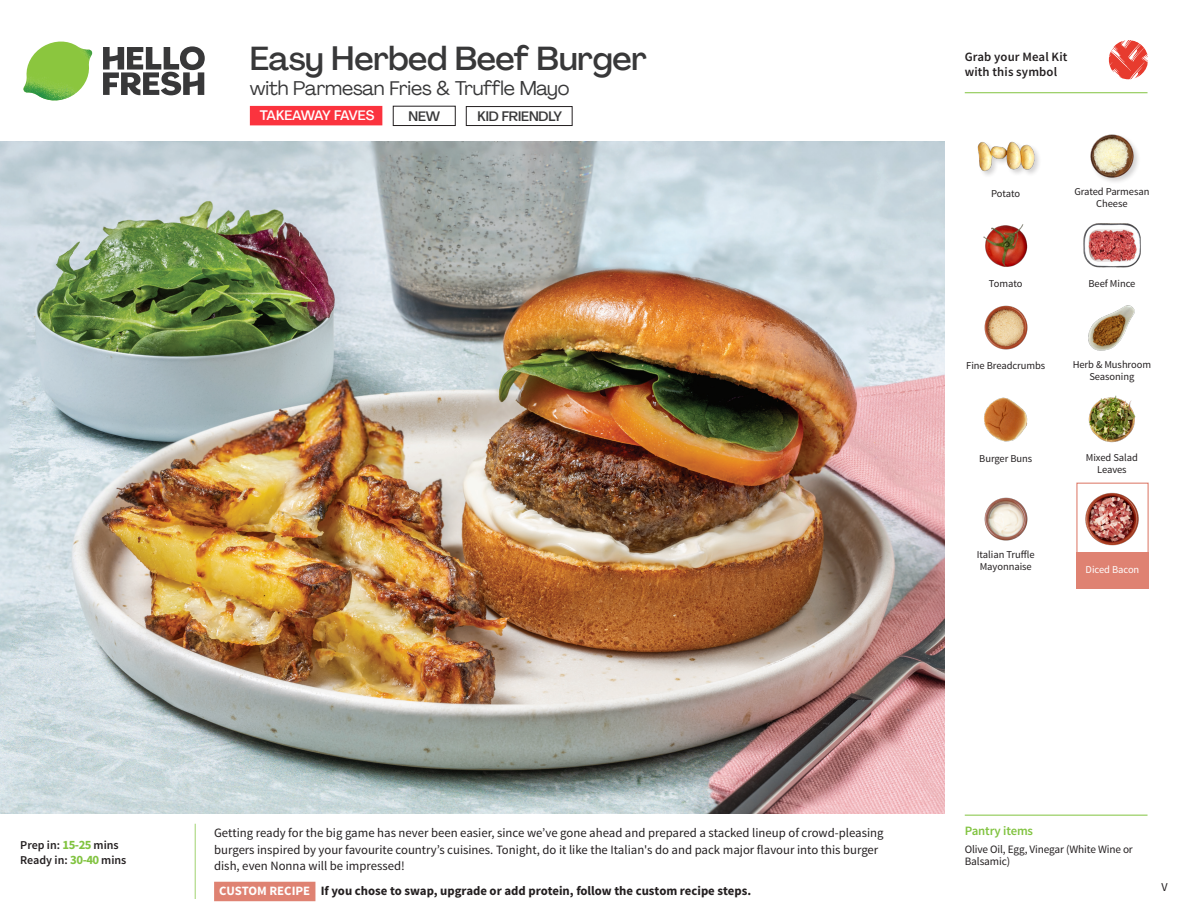
<style>
.page{position:relative;width:1188px;height:918px;background:#fff}
.page>*{position:absolute;margin:0;border:0;box-sizing:border-box;transform-origin:0 0}
._15_Titel_UK{font:500 33px "Agrandir";letter-spacing:-.01em;color:#383839}
._15_Titel_UK-2{font:19.5px "Agrandir";letter-spacing:-.01em;color:#383839}
.t1{font:500 13.5px "Agrandir";letter-spacing:-.01em;color:#383839}
.t2{font:500 13.5px "Agrandir";letter-spacing:-.075em;color:#fff}
.Step_6_Text_AU{font:12.75px/16.5px "Source Sans Pro";color:#231f20}
.Step_6_Text_AU-2{font:700 12.75px "Source Sans Pro";color:#231f20}
.t3{font:600 12.75px/15px "Source Sans Pro";letter-spacing:.01em;color:#231f20}
._04_Headers_Front{font:600 12.75px "Source Sans Pro";letter-spacing:-.01em;color:#81c340}
._04_Intro{font:600 12px "Source Sans Pro";color:#231f20}
.t4{font:12px "Source Sans Pro";color:#231f20}
._05_Pantry{font:11.25px/12px "Source Sans Pro";letter-spacing:-.01em;color:#231f20}
._18_FRONT_ingredients{font:10.5px/12px "Source Sans Pro";letter-spacing:-.005em;color:#231f20;text-align:center}
._18_FRONT_ingredients-2{font:10.5px "Source Sans Pro";letter-spacing:-.005em;color:#fff}
.s1{font-weight:700;font-size:12.75px;color:#81c340}
.s2{color:#fff}
</style>
<div class="page">
<svg style="left:103px;top:46px;width:102px;height:49px"></svg>
<img style="left:23px;top:42px;width:69px;height:59px">
<svg style="left:194px;top:823px;width:122px;height:79px"></svg>
<img style="left:0;top:142px;width:945px;height:672px">
<div style="left:1076px;top:483px;width:73px;height:72px;border:1px solid #df8272"></div>
<div style="left:1076px;top:552px;width:73px;height:37px;background:#df8272"></div>
<img style="left:1085px;top:492px;width:54px;height:54px">
<div style="left:393px;top:106px;width:62px;height:20px;border:1px solid #231f20"></div>
<div style="left:466px;top:106px;width:106px;height:20px;border:1px solid #231f20"></div>
<svg style="left:382px;top:108px;width:1px;height:14px"></svg>
<div style="left:250px;top:106px;width:132px;height:19px;background:#fb333e"></div>
<svg style="left:1091px;top:40px;width:57px;height:54px"></svg>
<img style="left:1088px;top:305px;width:47px;height:46px">
<img style="left:984px;top:497px;width:44px;height:44px">
<img style="left:984px;top:397px;width:44px;height:45px">
<img style="left:1088px;top:395px;width:48px;height:48px">
<img style="left:984px;top:305px;width:44px;height:45px">
<img style="left:983px;top:224px;width:45px;height:43px">
<img style="left:1083px;top:223px;width:58px;height:45px">
<div style="left:977px;top:141px;width:65px;height:37px;background:#231f20;opacity:.2"></div>
<img style="left:977px;top:141px;width:57px;height:37px">
<img style="left:1090px;top:134px;width:48px;height:48px">
<hr style="left:965px;top:815px;width:183px;height:1px;background:#81c340">
<hr style="left:965px;top:92px;width:183px;height:1px;background:#81c340">
<p class="_15_Titel_UK" style="left:250px;top:38px;width:399px">Easy Herbed Beef Burger</p>
<p class="_15_Titel_UK-2" style="left:250px;top:76px;width:321px">with Parmesan Fries &amp; Truffle Mayo</p>
<p class="t2" style="left:260px;top:107px;width:116px">TAKEAWAY FAVES</p>
<p class="t1" style="left:408px;top:108px;width:33px">NEW</p>
<p class="t1" style="left:477px;top:108px;width:86px">KID FRIENDLY</p>
<p class="t3" style="left:965px;top:50px;width:104px">Grab your Meal Kit with this symbol</p>
<p class="_18_FRONT_ingredients" style="left:991px;top:188px;width:31px">Potato</p>
<p class="_18_FRONT_ingredients" style="left:989px;top:277px;width:35px">Tomato</p>
<p class="_18_FRONT_ingredients" style="left:1074px;top:186px;width:77px">Grated Parmesan<br>Cheese</p>
<p class="_18_FRONT_ingredients" style="left:1088px;top:277px;width:48px">Beef Mince</p>
<p class="_18_FRONT_ingredients" style="left:966px;top:360px;width:81px">Fine Breadcrumbs</p>
<p class="_18_FRONT_ingredients" style="left:979px;top:453px;width:55px">Burger Buns</p>
<p class="_18_FRONT_ingredients" style="left:1073px;top:358px;width:80px">Herb &amp; Mushroom<br>Seasoning</p>
<p class="_18_FRONT_ingredients" style="left:1086px;top:452px;width:54px">Mixed Salad<br>Leaves</p>
<p class="_18_FRONT_ingredients" style="left:977px;top:549px;width:59px;text-align:left">Italian Truffle<br>Mayonnaise</p>
<p class="_18_FRONT_ingredients-2" style="left:1086px;top:563px;width:55px">Diced Bacon</p>
<p class="_04_Intro" style="left:20px;top:837px;width:100px">Prep in: <span class="s1">15-25</span> mins</p>
<p class="_04_Intro" style="left:20px;top:852px;width:108px">Ready in: <span class="s1">30-40</span> mins</p>
<p class="Step_6_Text_AU" style="left:214px;top:825px;width:671px">Getting ready for the big game has never been easier, since we’ve gone ahead and prepared a stacked lineup of crowd-pleasing burgers inspired by your favourite country’s cuisines. Tonight, do it like the Italian's do and pack major flavour into this burger dish, even Nonna will be impressed!</p>
<p class="Step_6_Text_AU-2" style="left:219px;top:883px;width:533px"><span class="s2">CUSTOM RECIPE</span> If you chose to swap, upgrade or add protein, follow the custom recipe steps.</p>
<p class="_04_Headers_Front" style="left:965px;top:822px;width:70px">Pantry items</p>
<p class="_05_Pantry" style="left:965px;top:844px;width:170px">Olive Oil, Egg, Vinegar (White Wine or<br>Balsamic)</p>
<p class="t4" style="left:1162px;top:879px;width:8px">V</p>
</div>
